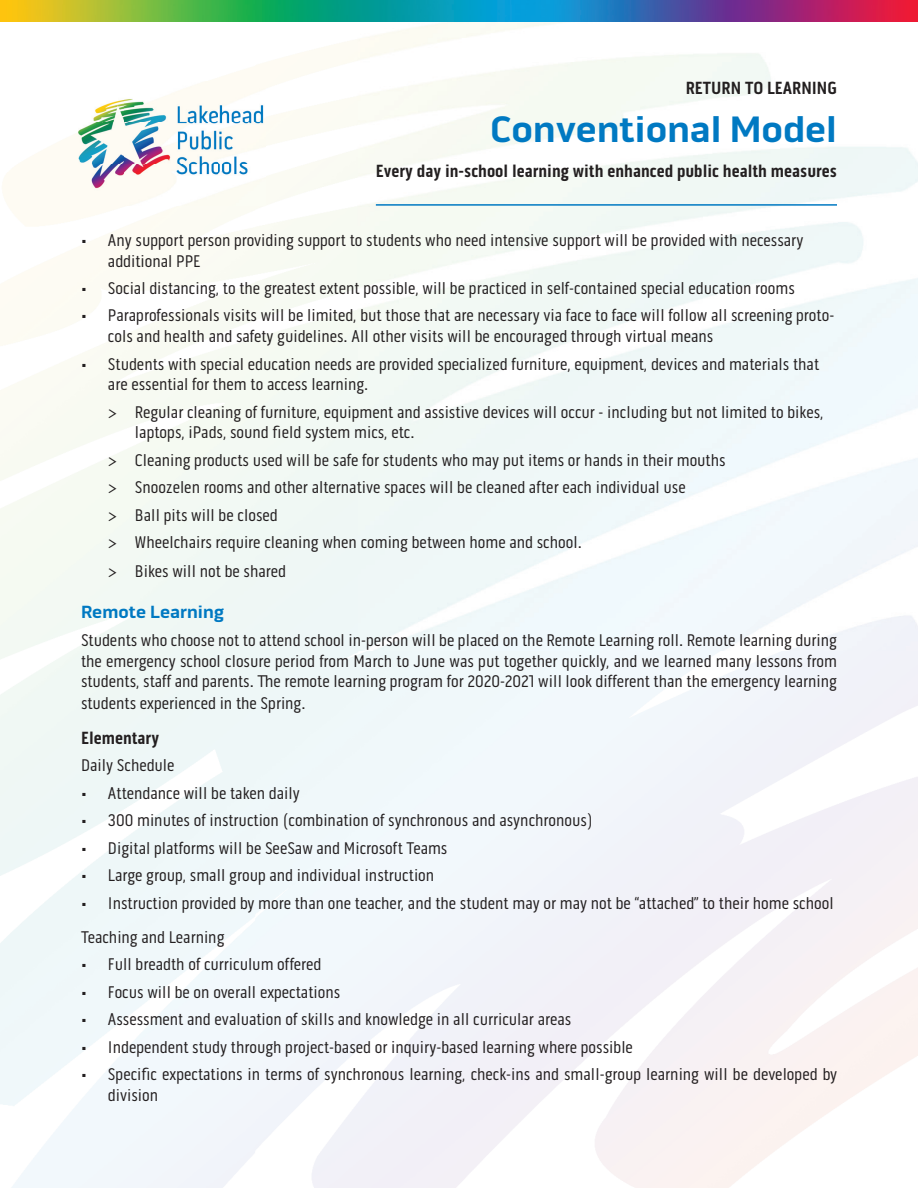
<style>
.page{position:relative;width:918px;height:1188px;background:#fff}
.page>*{position:absolute;margin:0;border:0;box-sizing:border-box;transform-origin:0 0}
.t1{font:700 37.5px "Pill Gothic 600 mg";color:#0079c2}
.t2{font:700 18px "Pill Gothic 300 mg";color:#231f20}
.t3{font:700 18px "Pill Gothic 600 mg";color:#0079c2}
.t4{font:17.25px/20.7px "Pill Gothic 300 mg";color:#231f20}
</style>
<div class="page">
<img style="left:0;top:0;width:918px;height:22px">
<img style="left:78px;top:81px;width:187px;height:125px">
<hr style="left:376px;top:204px;width:461px;height:2px;background:#0079c2">
<svg style="left:258px;top:676px;width:14px;height:11px"></svg>
<p class="t2" style="left:686px;top:78px;width:153px">RETURN TO LEARNING</p>
<h1 class="t1" style="left:490px;top:107px;width:348px">Conventional Model</h1>
<p class="t2" style="left:376px;top:160px;width:463px">Every day in-school learning with enhanced public health measures</p>
<p class="t4" style="left:108px;top:230px;width:697px;text-indent:-27px">• Any support person providing support to students who need intensive support will be provided with necessary additional PPE</p>
<p class="t4" style="left:81px;top:278px;width:715px">• Social distancing, to the greatest extent possible, will be practiced in self-contained special education rooms</p>
<p class="t4" style="left:108px;top:305px;width:728px;text-indent:-27px">• Paraprofessionals visits will be limited, but those that are necessary via face to face will follow all screening proto&shy;cols and health and safety guidelines. All other visits will be encouraged through virtual means</p>
<p class="t4" style="left:108px;top:354px;width:713px;text-indent:-27px">• Students with special education needs are provided specialized furniture, equipment, devices and materials that are essential for them to access learning.</p>
<p class="t4" style="left:135px;top:402px;width:690px;text-indent:-27px">&gt; Regular cleaning of furniture, equipment and assistive devices will occur - including but not limited to bikes, laptops, iPads, sound field system mics, etc.</p>
<p class="t4" style="left:108px;top:446px;width:619px;line-height:27.6px">&gt; Cleaning products used will be safe for students who may put items or hands in their mouths &gt; Snoozelen rooms and other alternative spaces will be cleaned after each individual use<br>&gt; Ball pits will be closed<br>&gt; Wheelchairs require cleaning when coming between home and school.<br>&gt; Bikes will not be shared</p>
<p class="t3" style="left:81px;top:602px;width:145px">Remote Learning</p>
<p class="t4" style="left:81px;top:630px;width:757px;text-align:justify">Students who choose not to attend school in-person will be placed on the Remote Learning roll. Remote learning during the emergency school closure period from March to June was put together quickly, and we learned many lessons from students, staff and parents. e remote learning program for 2020-2021 will look different than the emergency learning students experienced in the Spring.</p>
<p class="t2" style="left:81px;top:727px;width:80px">Elementary</p>
<p class="t4" style="left:81px;top:755px;width:95px">Daily Schedule</p>
<p class="t4" style="left:81px;top:783px;width:220px">• Attendance will be taken daily</p>
<p class="t4" style="left:81px;top:810px;width:513px">• 300 minutes of instruction (combination of synchronous and asynchronous)</p>
<p class="t4" style="left:81px;top:838px;width:368px">• Digital platforms will be SeeSaw and Microsoft Teams</p>
<p class="t4" style="left:81px;top:865px;width:355px">• Large group, small group and individual instruction</p>
<p class="t4" style="left:81px;top:886px;width:754px;line-height:34.2px">• Instruction provided by more than one teacher, and the student may or may not be “attached” to their home school<br>Teaching and Learning</p>
<p class="t4" style="left:81px;top:954px;width:242px">• Full breadth of curriculum offered</p>
<p class="t4" style="left:81px;top:982px;width:261px">• Focus will be on overall expectations</p>
<p class="t4" style="left:81px;top:1009px;width:492px">• Assessment and evaluation of skills and knowledge in all curricular areas</p>
<p class="t4" style="left:81px;top:1037px;width:553px">• Independent study through project-based or inquiry-based learning where possible</p>
<p class="t4" style="left:108px;top:1064px;width:731px;text-indent:-27px">• Specific expectations in terms of synchronous learning, check-ins and small-group learning will be developed by division</p>
</div>
